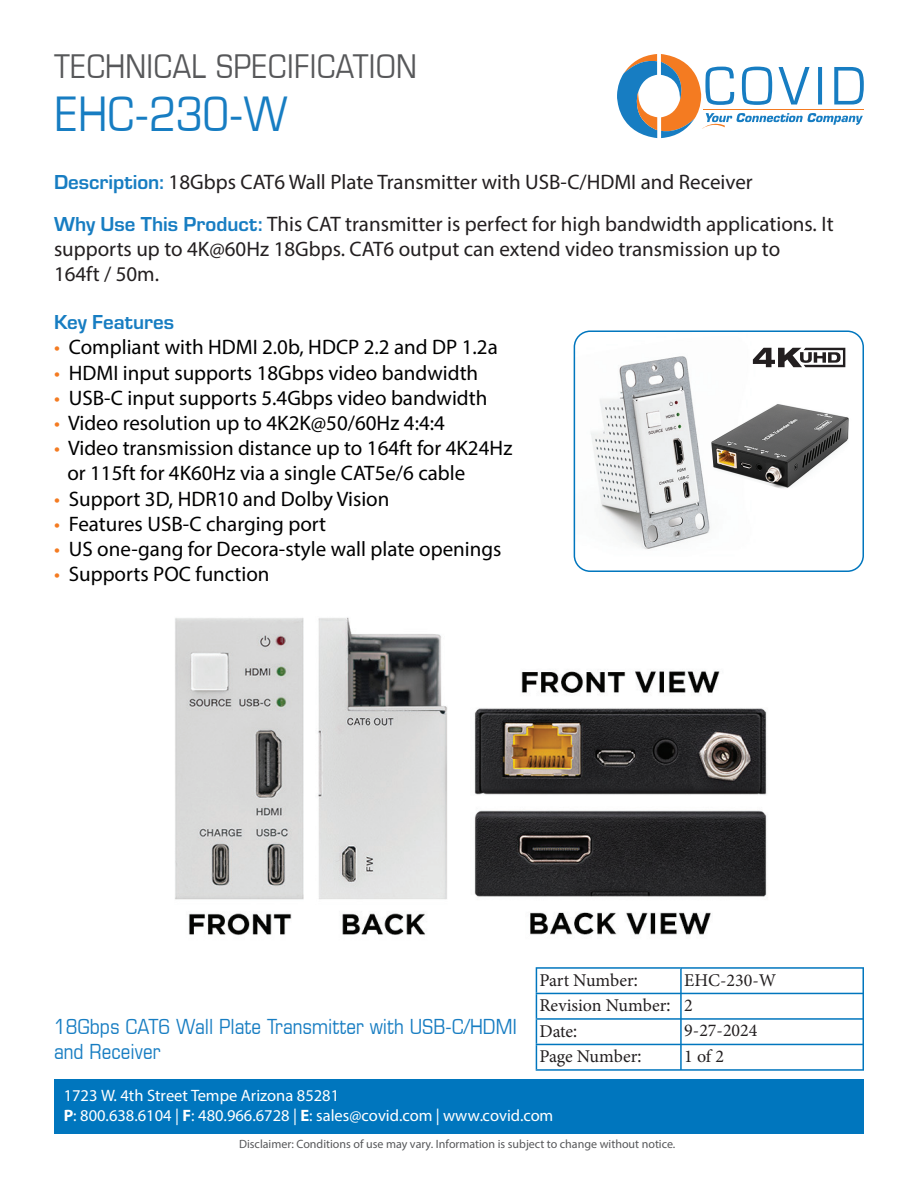
<style>
.page{position:relative;width:918px;height:1188px;background:#fff}
.page>*{position:absolute;margin:0;border:0;box-sizing:border-box;transform-origin:0 0}
.t1{font:condensed 48px "Eurostile";color:#177dc2}
.t2{font:condensed 33px "Eurostile";color:#57585a}
.t3{font:21px/25.2px "Myriad Pro";color:#000001}
.t4{font:21px/42.3px "Myriad Pro";color:#231f20}
.t5{font:condensed 21px/25.2px "Eurostile";color:#177dc2}
.t6{font:700 21px "Eurostile";color:#177dc2}
.t7{font:18px/25.7px "Minion Pro";color:#231f20}
.t8{font:16.5px/19.8px "Myriad Pro";color:#fff}
.t9{font:12px "Myriad Pro";color:#57585a}
.s1{font-family:"Eurostile";font-weight:700;color:#177dc2}
.s2{color:#f47b21}
.s3{font-family:"Myriad Pro"}
.s4{font-weight:700}
</style>
<div class="page">
<img style="left:175px;top:617px;width:273px;height:319px">
<img style="left:474px;top:671px;width:293px;height:302px">
<img style="left:574px;top:333px;width:197px;height:239px">
<img style="left:711px;top:398px;width:138px;height:94px">
<svg style="left:617px;top:54px;width:247px;height:84px"></svg>
<div style="left:574px;top:330px;width:290px;height:242px;border:2px solid #0076be;border-radius:16px"></div>
<div style="left:54px;top:1080px;width:810px;height:54px;background:#0076be"></div>
<svg style="left:536px;top:967px;width:328px;height:104px"></svg>
<svg style="left:753px;top:348px;width:92px;height:19px"></svg>
<h2 class="t2" style="left:54px;top:46px;width:364px">TECHNICAL SPECIFICATION</h2>
<h1 class="t1" style="left:54px;top:85px;width:235px">EHC-230-W</h1>
<p class="t4" style="left:54px;top:160px;width:781px"><span class="s1">Description:</span> 18Gbps CAT6 Wall Plate Transmitter with USB-C/HDMI and Receiver<br><span class="s1">Why Use This Product:</span> This CAT transmitter is perfect for high bandwidth applications. It</p>
<p class="t4" style="left:54px;top:236px;width:728px;line-height:25.2px">supports up to 4K@60Hz 18Gbps. CAT6 output can extend video transmission up to<br>164ft / 50m.</p>
<p class="t6" style="left:54px;top:307px;width:122px">Key Features</p>
<p class="t3" style="left:54px;top:334px;width:445px"><span class="s2">•</span> Compliant with HDMI 2.0b, HDCP 2.2 and DP 1.2a</p>
<p class="t3" style="left:54px;top:360px;width:426px"><span class="s2">•</span> HDMI input supports 18Gbps video bandwidth</p>
<p class="t3" style="left:54px;top:385px;width:435px"><span class="s2">•</span> USB-C input supports 5.4Gbps video bandwidth</p>
<p class="t3" style="left:54px;top:410px;width:392px"><span class="s2">•</span> Video resolution up to 4K2K@50/60Hz 4:4:4</p>
<p class="t3" style="left:67px;top:435px;width:447px;text-indent:-13px"><span class="s2">•</span> Video transmission distance up to 164ft for 4K24Hz or 115ft for 4K60Hz via a single CAT5e/6 cable</p>
<p class="t3" style="left:54px;top:486px;width:337px"><span class="s2">•</span> Support 3D, HDR10 and Dolby Vision</p>
<p class="t3" style="left:54px;top:511px;width:274px"><span class="s2">•</span> Features USB-C charging port</p>
<p class="t3" style="left:54px;top:536px;width:449px"><span class="s2">•</span> US one-gang for Decora-style wall plate openings</p>
<p class="t3" style="left:54px;top:561px;width:217px"><span class="s2">•</span> Supports POC function</p>
<p class="t5" style="left:54px;top:1014px;width:465px">18Gbps CAT6 Wall Plate Transmitter with USB-C/HDMI and Receiver</p>
<p class="t7" style="left:539px;top:968px;width:100px">Part Number<span class="s3">:</span></p>
<p class="t7" style="left:539px;top:967px;width:238px;text-indent:145px">EHC-230-W<br>Revision Number<span class="s3">:</span> 2</p>
<p class="t7" style="left:539px;top:1044px;width:103px">Page Number<span class="s3">:</span></p>
<p class="t7" style="left:684px;top:1043px;width:41px">1 of 2</p>
<p class="t7" style="left:539px;top:1018px;width:39px">Date<span class="s3">:</span></p>
<p class="t7" style="left:684px;top:1018px;width:75px">9-27-2024</p>
<p class="t8" style="left:64px;top:1085px;width:491px">1723 W. 4th Street Tempe Arizona 85281<br><span class="s4">P</span>: 800.638.6104 | <span class="s4">F</span>: 480.966.6728 | <span class="s4">E</span>: sales@covid.com | www.covid.com</p>
<p class="t9" style="left:239px;top:1136px;width:438px">Disclaimer: Conditions of use may vary. Information is subject to change without notice.</p>
</div>
